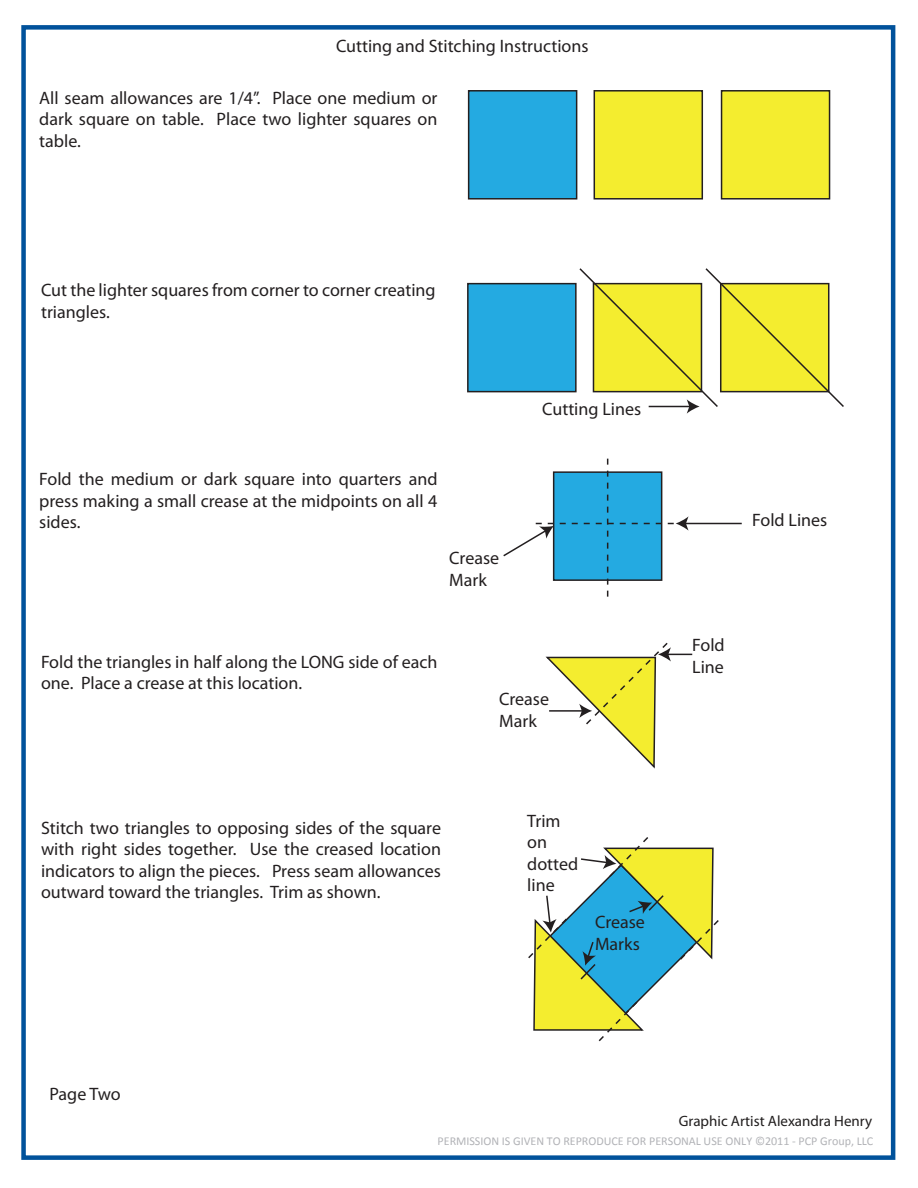
<style>
.page{position:relative;width:918px;height:1188px;background:#fff}
.page>*{position:absolute;margin:0;border:0;box-sizing:border-box;transform-origin:0 0}
.t1{font:18px/21.6px "Myriad Pro";color:#231f20}
.t2{font:15px "Myriad Pro";color:#211e1e}
.t3{font:12px "Calibri";color:#b2b3b7}
</style>
<div class="page">
<div style="left:21px;top:25px;width:874px;height:1135px;border:4px solid #01529b"></div>
<div style="left:468px;top:90px;width:109px;height:110px;background:#24aae1;border:2px solid #231f20"></div>
<div style="left:594px;top:90px;width:109px;height:110px;background:#f4ed2f;border:2px solid #231f20"></div>
<div style="left:721px;top:90px;width:109px;height:110px;background:#f4ed2f;border:2px solid #231f20"></div>
<div style="left:467px;top:283px;width:110px;height:109px;background:#24aae1;border:2px solid #231f20"></div>
<hr style="left:685px;top:523px;width:57px;height:1px;background:#231f20">
<svg style="left:503px;top:459px;width:186px;height:138px"></svg>
<svg style="left:579px;top:268px;width:265px;height:146px"></svg>
<svg style="left:545px;top:642px;width:147px;height:127px"></svg>
<svg style="left:528px;top:837px;width:191px;height:205px"></svg>
<p class="t1" style="left:336px;top:35px;width:254px">Cutting and Stitching Instructions</p>
<p class="t1" style="left:39px;top:86px;width:400px;text-align:justify">All seam allowances are 1/4”. Place one medium or dark square on table. Place two lighter squares on table.</p>
<p class="t1" style="left:41px;top:279px;width:396px">Cut the lighter squares from corner to corner creating triangles.</p>
<p class="t1" style="left:39px;top:468px;width:400px;text-align:justify">Fold the medium or dark square into quarters and press making a small crease at the midpoints on all 4 sides.</p>
<p class="t1" style="left:449px;top:547px;width:51px">Crease<br>Mark</p>
<p class="t1" style="left:542px;top:398px;width:100px">Cutting Lines</p>
<p class="t1" style="left:41px;top:650px;width:398px">Fold the triangles in half along the LONG side of each one. Place a crease at this location.</p>
<p class="t1" style="left:499px;top:688px;width:51px">Crease<br>Mark</p>
<p class="t1" style="left:41px;top:817px;width:401px;text-align:justify">Stitch two triangles to opposing sides of the square with right sides together. Use the creased location indicators to align the pieces. Press seam allowances outward toward the triangles. Trim as shown.</p>
<p class="t1" style="left:527px;top:809px;width:53px">Trim on dotted line</p>
<p class="t1" style="left:595px;top:911px;width:51px">Crease<br>Marks</p>
<p class="t1" style="left:752px;top:509px;width:77px">Fold Lines</p>
<p class="t1" style="left:692px;top:634px;width:34px">Fold<br>Line</p>
<p class="t1" style="left:50px;top:1082px;width:73px">Page Two</p>
<p class="t2" style="left:679px;top:1112px;width:195px">Graphic Artist Alexandra Henry</p>
<p class="t3" style="left:437px;top:1133px;width:437px">PERMISSION IS GIVEN TO REPRODUCE FOR PERSONAL USE ONLY ©2011 - PCP Group, LLC</p>
</div>
